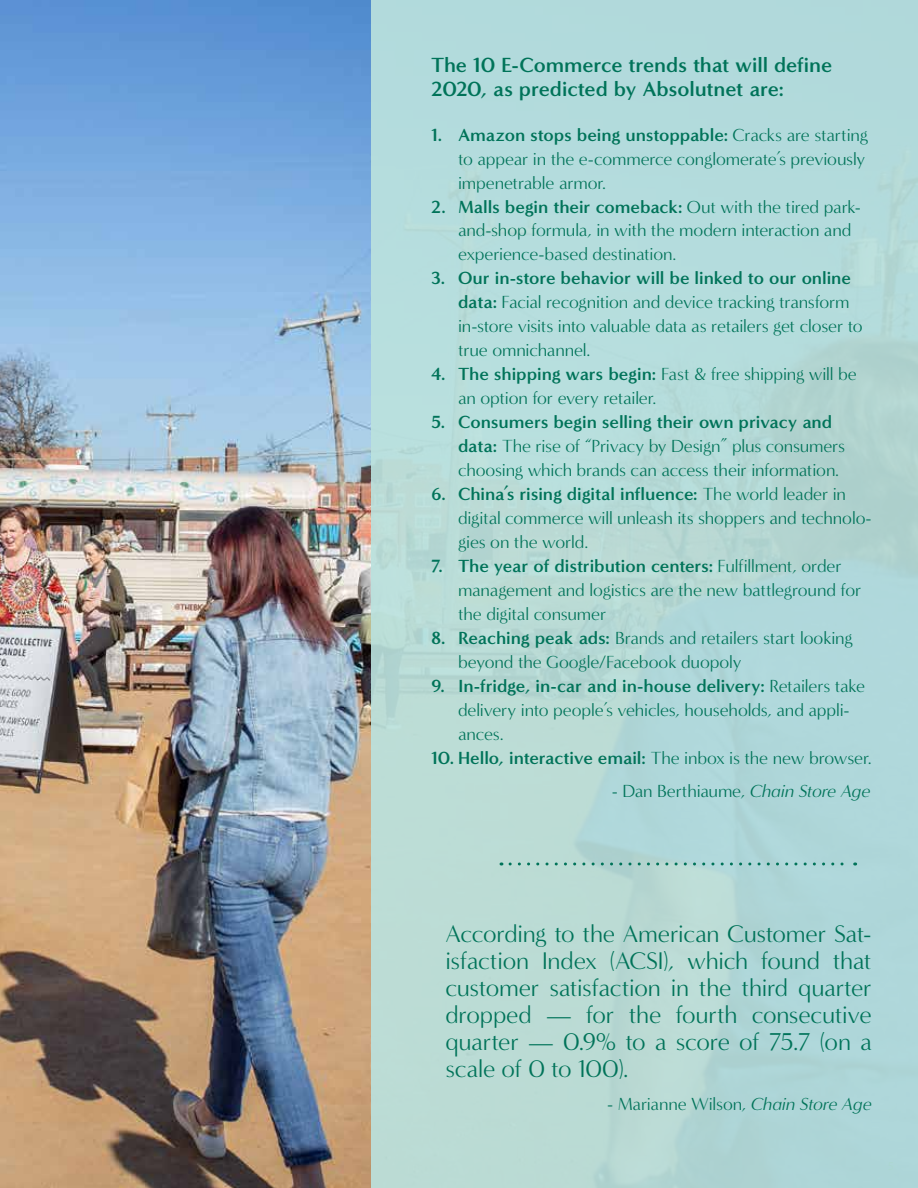
<style>
.page{position:relative;width:918px;height:1188px;background:#fff}
.page>*{position:absolute;margin:0;border:0;box-sizing:border-box;transform-origin:0 0}
.t1{font:24.75px/27px "Minerva Modern";letter-spacing:-.01em;color:#007359;text-align:justify}
.t2{font:700 21px/24px "Minerva Modern";letter-spacing:-.01em;color:#007359}
.t3{font:18px/24px "Minerva Modern";letter-spacing:-.01em;color:#007359}
.t4{font:700 18px "Minerva Modern";letter-spacing:-.005em;color:#007359}
.s1{font-weight:700}
.s2{font-weight:400}
.s3{font-style:italic}
</style>
<div class="page">
<img style="left:0;top:0;width:371px;height:1188px">
<div style="left:371px;top:0;width:547px;height:1188px;background:#b4dbd9"></div>
<svg style="left:510px;top:862px;width:346px;height:4px"></svg>
<p class="t2" style="left:431px;top:52px;width:403px">The 10 E-Commerce trends that will define<br>2020, as predicted by Absolutnet are:</p>
<p class="t3" style="left:458px;top:123px;width:411px;text-indent:-27px"><span class="s1">1. Amazon stops being unstoppable:</span> Cracks are starting to appear in the e-commerce conglomerate’s previously impenetrable armor.</p>
<p class="t3" style="left:458px;top:195px;width:404px;text-indent:-27px"><span class="s1">2. Malls begin their comeback:</span> Out with the tired park&shy;and-shop formula, in with the modern interaction and experience-based destination.</p>
<p class="t3" style="left:458px;top:267px;width:406px;text-indent:-27px"><span class="s1">3. Our in-store behavior will be linked to our online data:</span> Facial recognition and device tracking transform in-store visits into valuable data as retailers get closer to true omnichannel.</p>
<p class="t3" style="left:458px;top:363px;width:400px;text-indent:-27px"><span class="s1">4. The shipping wars begin:</span> Fast &amp; free shipping will be an option for every retailer.</p>
<p class="t3" style="left:458px;top:411px;width:389px;text-indent:-27px"><span class="s1">5. Consumers begin selling their own privacy and data:</span> The rise of “Privacy by Design” plus consumers choosing which brands can access their information.</p>
<p class="t3" style="left:458px;top:483px;width:415px;text-indent:-27px"><span class="s1">6. China’s rising digital influence:</span> The world leader in digital commerce will unleash its shoppers and technolo&shy;gies on the world.</p>
<p class="t3" style="left:458px;top:555px;width:405px;text-indent:-27px"><span class="s1">7. The year of distribution centers:</span> Fulfillment, order management and logistics are the new battleground for the digital consumer</p>
<p class="t3" style="left:458px;top:627px;width:396px;text-indent:-27px"><span class="s1">8. Reaching peak ads:</span> Brands and retailers start looking beyond the Google/Facebook duopoly</p>
<p class="t3" style="left:458px;top:675px;width:409px;text-indent:-27px"><span class="s1">9. In-fridge, in-car and in-house delivery:</span> Retailers take delivery into people’s vehicles, households, and appli&shy;ances.</p>
<p class="t4" style="left:431px;top:748px;width:442px">10. Hello, interactive email: <span class="s2">The inbox is the new browser.</span></p>
<p class="t3" style="left:612px;top:780px;width:260px">- Dan Berthiaume, <span class="s3">Chain Store Age</span></p>
<h1 class="t1" style="left:446px;top:920px;width:428px">According to the American Customer Sat&shy;isfaction Index (ACSI), which found that customer satisfaction in the third quarter dropped — for the fourth consecutive quarter — 0.9% to a score of 75.7 (on a scale of 0 to 100).</h1>
<p class="t3" style="left:607px;top:1092px;width:266px">- Marianne Wilson, <span class="s3">Chain Store Age</span></p>
</div>
